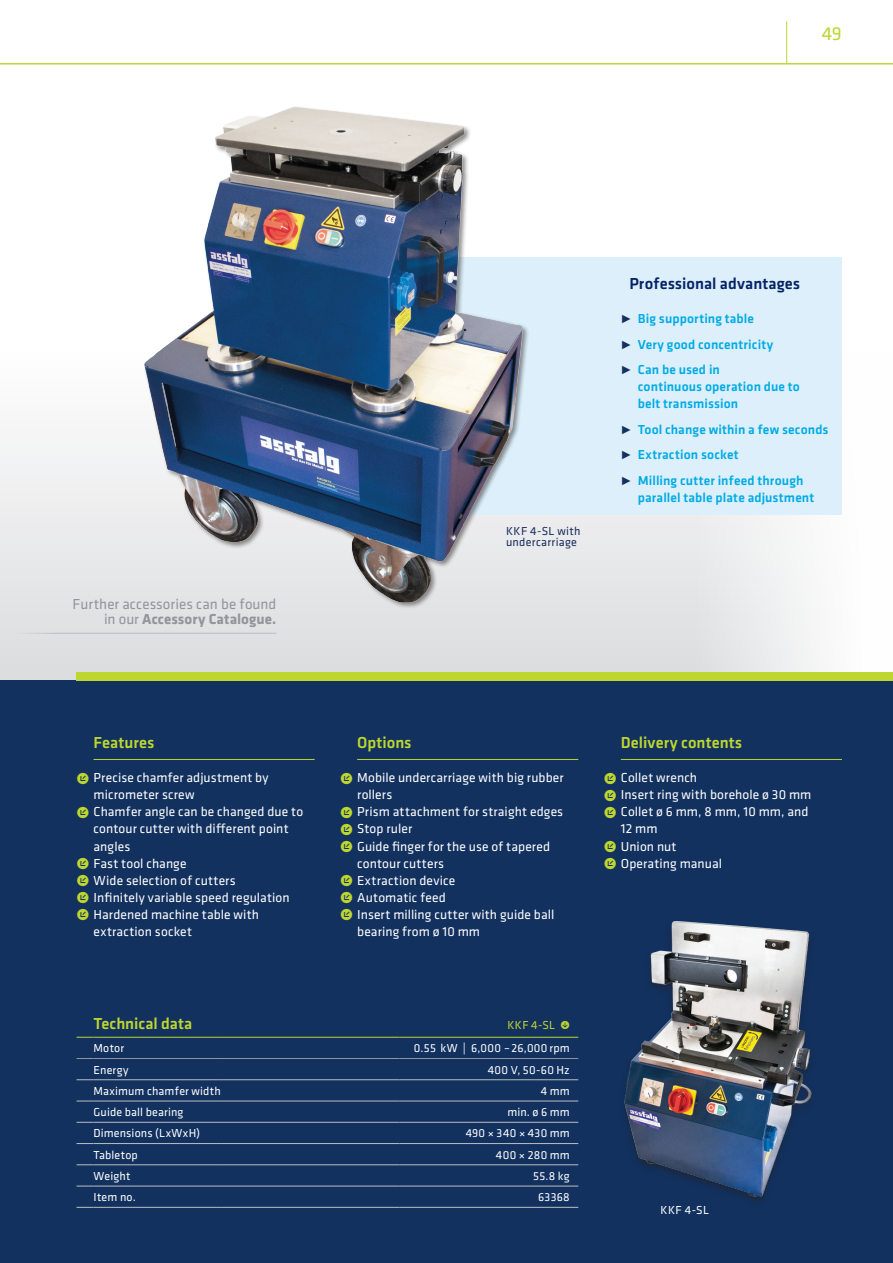
<style>
.page{position:relative;width:893px;height:1263px;background:#fff}
.page>*{position:absolute;margin:0;border:0;box-sizing:border-box;transform-origin:0 0}
.t1{font:19.5px "Klavika";color:#bed630}
.t2{font:500 16.5px "Klavika";color:#bed630}
.t3{font:500 16.5px "Klavika";letter-spacing:.005em;color:#052265}
.t4{font:15px/15.8px "Klavika";letter-spacing:.005em;color:#939598;text-align:right}
.t5{font:13.5px "Klavika";letter-spacing:.01em;color:#fff}
.t6{font:500 13.5px/25.5px "Klavika";letter-spacing:.01em;color:#00abe5}
.t7{font:12px "Klavika";letter-spacing:.015em;color:#fff}
.t8{font:12px/11.2px "Klavika";letter-spacing:.025em;color:#1b2f5b}
.t9{font:12px "Klavika";color:#bed630}
.s1{font-weight:700}
.s2{font-size:16.5px;color:#12315f}
.s3{font-size:16.5px;color:#bed630}
</style>
<div class="page">
<svg style="left:0;top:514px;width:842px;height:166px"></svg>
<div style="left:0;top:680px;width:893px;height:583px;background:#12315f"></div>
<hr style="left:0;top:63px;width:893px;height:2px;background:#bed630">
<hr style="left:786px;top:21px;width:1px;height:43px;background:#bed630">
<div style="left:327px;top:257px;width:515px;height:257px;background:#dceffa"></div>
<img style="left:623px;top:921px;width:189px;height:281px">
<img style="left:0;top:64px;width:612px;height:599px">
<div style="left:77px;top:672px;width:816px;height:8px;background:#bed630"></div>
<hr style="left:357px;top:759px;width:221px;height:1px;background:#bed630">
<hr style="left:94px;top:759px;width:221px;height:1px;background:#bed630">
<hr style="left:621px;top:759px;width:221px;height:1px;background:#bed630">
<svg style="left:77px;top:1058px;width:17px;height:1px"></svg>
<hr style="left:94px;top:1058px;width:127px;height:1px;background:#939598">
<hr style="left:221px;top:1058px;width:179px;height:1px;background:#939598">
<hr style="left:400px;top:1058px;width:178px;height:1px;background:#939598">
<svg style="left:77px;top:1079px;width:17px;height:1px"></svg>
<svg style="left:77px;top:1101px;width:17px;height:1px"></svg>
<svg style="left:77px;top:1122px;width:17px;height:1px"></svg>
<svg style="left:77px;top:1143px;width:17px;height:1px"></svg>
<svg style="left:77px;top:1164px;width:17px;height:1px"></svg>
<svg style="left:77px;top:1186px;width:17px;height:1px"></svg>
<svg style="left:77px;top:1207px;width:17px;height:1px"></svg>
<hr style="left:94px;top:1079px;width:127px;height:1px;background:#bcbdc0">
<hr style="left:94px;top:1101px;width:127px;height:1px;background:#bcbdc0">
<hr style="left:94px;top:1122px;width:127px;height:1px;background:#bcbdc0">
<hr style="left:94px;top:1143px;width:127px;height:1px;background:#bcbdc0">
<hr style="left:94px;top:1164px;width:127px;height:1px;background:#bcbdc0">
<hr style="left:94px;top:1186px;width:127px;height:1px;background:#bcbdc0">
<hr style="left:94px;top:1207px;width:127px;height:1px;background:#bcbdc0">
<hr style="left:221px;top:1079px;width:179px;height:1px;background:#bcbdc0">
<hr style="left:400px;top:1079px;width:178px;height:1px;background:#bcbdc0">
<hr style="left:221px;top:1101px;width:179px;height:1px;background:#bcbdc0">
<hr style="left:400px;top:1101px;width:178px;height:1px;background:#bcbdc0">
<hr style="left:221px;top:1122px;width:179px;height:1px;background:#bcbdc0">
<hr style="left:400px;top:1122px;width:178px;height:1px;background:#bcbdc0">
<hr style="left:221px;top:1143px;width:179px;height:1px;background:#bcbdc0">
<hr style="left:400px;top:1143px;width:178px;height:1px;background:#bcbdc0">
<hr style="left:221px;top:1164px;width:179px;height:1px;background:#bcbdc0">
<hr style="left:400px;top:1164px;width:178px;height:1px;background:#bcbdc0">
<hr style="left:221px;top:1186px;width:179px;height:1px;background:#bcbdc0">
<hr style="left:400px;top:1186px;width:178px;height:1px;background:#bcbdc0">
<hr style="left:221px;top:1207px;width:179px;height:1px;background:#bcbdc0">
<hr style="left:400px;top:1207px;width:178px;height:1px;background:#bcbdc0">
<svg style="left:77px;top:1037px;width:17px;height:1px"></svg>
<hr style="left:94px;top:1037px;width:127px;height:1px;background:#bed630">
<hr style="left:221px;top:1037px;width:179px;height:1px;background:#bed630">
<hr style="left:400px;top:1037px;width:178px;height:1px;background:#bed630">
<h1 class="t1" style="left:822px;top:23px;width:22px">49</h1>
<p class="t4" style="left:73px;top:596px;width:205px">Further accessories can be found in our <span class="s1">Accessory Catalogue.</span></p>
<p class="t8" style="left:506px;top:525px;width:76px">KKF 4-SL with undercarriage</p>
<p class="t3" style="left:629px;top:275px;width:172px">Professional advantages</p>
<p class="t6" style="left:621px;top:306px;width:154px"><span class="s2">˭</span> Big supporting table<br><span class="s2">˭</span> Very good concentricity <span class="s2">˭</span> Can be used in</p>
<p class="t6" style="left:638px;top:378px;width:164px;line-height:17px">continuous operation due to belt transmission</p>
<p class="t6" style="left:621px;top:417px;width:209px"><span class="s2">˭</span> Tool change within a few seconds <span class="s2">˭</span> Extraction socket<br><span class="s2">˭</span> Milling cutter infeed through</p>
<p class="t6" style="left:638px;top:485px;width:178px">parallel table plate adjustment</p>
<p class="t2" style="left:94px;top:734px;width:63px">Features</p>
<p class="t5" style="left:77px;top:771px;width:194px"><span class="s3">ˠ</span> Precise chamfer adjustment by</p>
<p class="t5" style="left:94px;top:788px;width:102px">micrometer screw</p>
<p class="t5" style="left:77px;top:805px;width:228px"><span class="s3">ˠ</span> Chamfer angle can be changed due to</p>
<p class="t5" style="left:94px;top:822px;width:197px">contour cutter with different point</p>
<p class="t5" style="left:94px;top:839px;width:38px">angles</p>
<p class="t5" style="left:77px;top:856px;width:112px"><span class="s3">ˠ</span> Fast tool change</p>
<p class="t5" style="left:77px;top:873px;width:161px"><span class="s3">ˠ</span> Wide selection of cutters</p>
<p class="t5" style="left:77px;top:890px;width:215px"><span class="s3">ˠ</span> Infinitely variable speed regulation</p>
<p class="t5" style="left:77px;top:907px;width:184px"><span class="s3">ˠ</span> Hardened machine table with</p>
<p class="t5" style="left:94px;top:924px;width:100px">extraction socket</p>
<p class="t2" style="left:357px;top:734px;width:56px">Options</p>
<p class="t5" style="left:340px;top:771px;width:225px"><span class="s3">ˠ</span> Mobile undercarriage with big rubber</p>
<p class="t5" style="left:357px;top:788px;width:37px">rollers</p>
<p class="t5" style="left:340px;top:805px;width:225px"><span class="s3">ˠ</span> Prism attachment for straight edges</p>
<p class="t5" style="left:340px;top:822px;width:73px"><span class="s3">ˠ</span> Stop ruler</p>
<p class="t5" style="left:340px;top:839px;width:211px"><span class="s3">ˠ</span> Guide finger for the use of tapered</p>
<p class="t5" style="left:357px;top:856px;width:88px">contour cutters</p>
<p class="t5" style="left:340px;top:873px;width:117px"><span class="s3">ˠ</span> Extraction device</p>
<p class="t5" style="left:340px;top:890px;width:107px"><span class="s3">ˠ</span> Automatic feed</p>
<p class="t5" style="left:340px;top:907px;width:216px"><span class="s3">ˠ</span> Insert milling cutter with guide ball</p>
<p class="t5" style="left:357px;top:924px;width:124px">bearing from ø 10 mm</p>
<p class="t2" style="left:94px;top:1014px;width:100px">Technical data</p>
<p class="t9" style="left:507px;top:1018px;width:64px">KKF 4-SL •</p>
<p class="t7" style="left:94px;top:1042px;width:32px">Motor</p>
<p class="t7" style="left:414px;top:1042px;width:158px">0.55 kW | 6,000 –26,000 rpm</p>
<p class="t7" style="left:94px;top:1063px;width:37px">Energy</p>
<p class="t7" style="left:488px;top:1063px;width:84px">400 V, 50-60 Hz</p>
<p class="t7" style="left:94px;top:1084px;width:129px">Maximum chamfer width</p>
<p class="t7" style="left:541px;top:1084px;width:30px">4 mm</p>
<p class="t7" style="left:94px;top:1106px;width:91px">Guide ball bearing</p>
<p class="t7" style="left:507px;top:1106px;width:64px">min. ø 6 mm</p>
<p class="t7" style="left:94px;top:1127px;width:108px">Dimensions (LxWxH)</p>
<p class="t7" style="left:466px;top:1127px;width:106px">490 × 340 × 430 mm</p>
<p class="t7" style="left:94px;top:1148px;width:46px">Tabletop</p>
<p class="t7" style="left:496px;top:1148px;width:75px">400 × 280 mm</p>
<p class="t7" style="left:94px;top:1169px;width:39px">Weight</p>
<p class="t7" style="left:533px;top:1169px;width:38px">55.8 kg</p>
<p class="t7" style="left:94px;top:1191px;width:44px">Item no.</p>
<p class="t7" style="left:538px;top:1191px;width:33px">63368</p>
<p class="t2" style="left:621px;top:734px;width:123px">Delivery contents</p>
<p class="t5" style="left:604px;top:771px;width:95px"><span class="s3">ˠ</span> Collet wrench</p>
<p class="t5" style="left:604px;top:788px;width:209px"><span class="s3">ˠ</span> Insert ring with borehole ø 30 mm</p>
<p class="t5" style="left:604px;top:805px;width:206px"><span class="s3">ˠ</span> Collet ø 6 mm, 8 mm, 10 mm, and</p>
<p class="t5" style="left:621px;top:822px;width:38px">12 mm</p>
<p class="t5" style="left:604px;top:839px;width:74px"><span class="s3">ˠ</span> Union nut</p>
<p class="t5" style="left:604px;top:856px;width:120px"><span class="s3">ˠ</span> Operating manual</p>
<p class="t7" style="left:660px;top:1204px;width:50px">KKF 4-SL</p>
</div>
